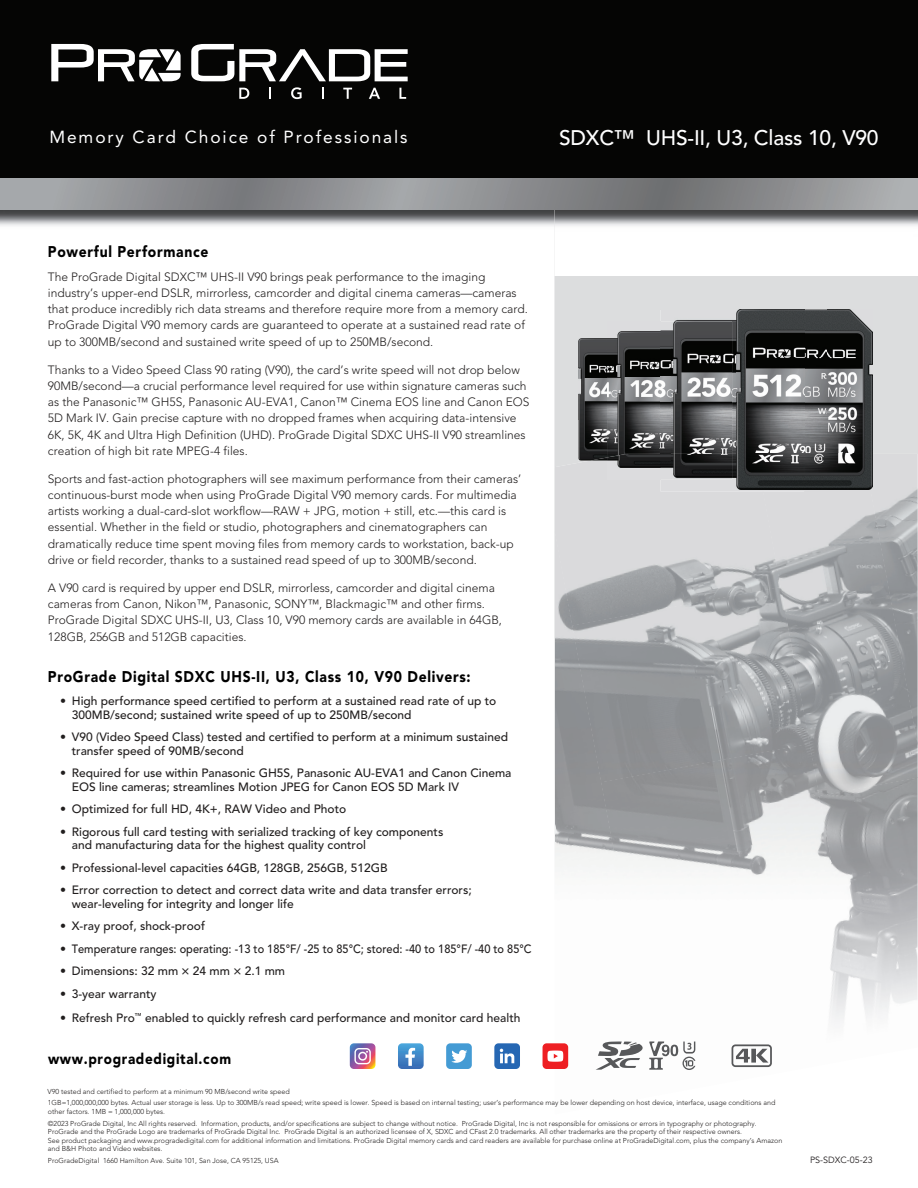
<style>
.page{position:relative;width:918px;height:1188px;background:#fff}
.page>*{position:absolute;margin:0;border:0;box-sizing:border-box;transform-origin:0 0}
.t1{font:500 21px "Avenir";letter-spacing:-.01em;color:#fff}
.t2{font:17.4px "Avenir";letter-spacing:.11em;color:#fff}
.t3{font:900 15.45px "Avenir";letter-spacing:.05em;color:#000;scale:.9 1}
.t4{font:900 15px "Avenir";letter-spacing:.05em;color:#000;scale:.9 1}
.t5{font:300 12px/16.2px "Avenir";color:#211e1e}
.t6{font:500 12px/13.5px "Avenir";color:#211e1e}
.t7{font:9px "Avenir";color:#231f20}
.t8{font:300 7.2px/11.6px "Avenir";color:#211e1e}
</style>
<div class="page">
<div style="left:554px;top:276px;width:364px;height:549px;background:#dcddde"></div>
<img style="left:0;top:210px;width:554px;height:16px">
<img style="left:554px;top:210px;width:364px;height:19px">
<div style="left:0;top:0;width:918px;height:179px;background:#050504"></div>
<svg style="left:0;top:179px;width:918px;height:31px;background:#8d8f91"></svg>
<img style="left:555px;top:461px;width:208px;height:126px">
<div style="left:873px;top:454px;width:45px;height:35px;background:#dadadc"></div>
<img style="left:555px;top:531px;width:104px;height:292px">
<img style="left:763px;top:489px;width:155px;height:289px">
<img style="left:572px;top:587px;width:238px;height:196px">
<img style="left:555px;top:823px;width:46px;height:246px">
<img style="left:601px;top:744px;width:238px;height:132px">
<img style="left:819px;top:778px;width:99px;height:238px">
<img style="left:695px;top:900px;width:173px;height:168px">
<img style="left:578px;top:338px;width:29px;height:123px">
<img style="left:590px;top:457px;width:17px;height:4px">
<img style="left:607px;top:322px;width:54px;height:132px">
<img style="left:607px;top:454px;width:54px;height:26px">
<img style="left:661px;top:310px;width:76px;height:144px">
<img style="left:661px;top:454px;width:143px;height:37px">
<img style="left:661px;top:322px;width:71px;height:158px">
<img style="left:661px;top:338px;width:10px;height:116px">
<svg style="left:661px;top:454px;width:10px;height:7px"></svg>
<img style="left:737px;top:309px;width:45px;height:1px">
<img style="left:782px;top:309px;width:91px;height:49px">
<img style="left:804px;top:358px;width:69px;height:131px">
<img style="left:737px;top:310px;width:67px;height:179px">
<svg style="left:191px;top:44px;width:217px;height:37px"></svg>
<svg style="left:51px;top:44px;width:130px;height:37px"></svg>
<svg style="left:239px;top:88px;width:10px;height:11px"></svg>
<svg style="left:269px;top:88px;width:2px;height:11px"></svg>
<svg style="left:291px;top:87px;width:11px;height:12px"></svg>
<svg style="left:322px;top:88px;width:2px;height:11px"></svg>
<svg style="left:343px;top:88px;width:9px;height:11px"></svg>
<svg style="left:369px;top:88px;width:11px;height:11px"></svg>
<svg style="left:399px;top:88px;width:7px;height:11px"></svg>
<svg style="left:596px;top:1041px;width:47px;height:29px"></svg>
<svg style="left:649px;top:1041px;width:46px;height:29px"></svg>
<svg style="left:732px;top:1044px;width:40px;height:23px"></svg>
<svg style="left:398px;top:1043px;width:26px;height:26px"></svg>
<svg style="left:350px;top:1043px;width:25px;height:26px"></svg>
<div style="left:494px;top:1043px;width:26px;height:26px;background:#2667b3;border-radius:4px"></div>
<svg style="left:500px;top:1049px;width:14px;height:14px"></svg>
<div style="left:543px;top:1043px;width:25px;height:26px;background:#ee1f23;border-radius:4px"></div>
<svg style="left:548px;top:1051px;width:15px;height:11px"></svg>
<div style="left:446px;top:1043px;width:26px;height:26px;background:#449bd4;border-radius:4px"></div>
<svg style="left:451px;top:1050px;width:16px;height:13px"></svg>
<h2 class="t2" style="left:49px;top:127px;width:360px">Memory Card Choice of Professionals</h2>
<h1 class="t1" style="left:559px;top:126px;width:321px">SDXC™ UHS-II, U3, Class 10, V90</h1>
<p class="t3" style="left:48px;top:242px;width:180px">Powerful Performance</p>
<p class="t5" style="left:48px;top:269px;width:481px">The ProGrade Digital SDXC™ UHS-II V90 brings peak performance to the imaging industry’s upper-end DSLR, mirrorless, camcorder and digital cinema cameras—cameras that produce incredibly rich data streams and therefore require more from a memory card.<br>ProGrade Digital V90 memory cards are guaranteed to operate at a sustained read rate of up to 300MB/second and sustained write speed of up to 250MB/second.</p>
<p class="t5" style="left:48px;top:362px;width:483px">Thanks to a Video Speed Class 90 rating (V90), the card’s write speed will not drop below 90MB/second—a crucial performance level required for use within signature cameras such as the Panasonic™ GH5S, Panasonic AU-EVA1, Canon™ Cinema EOS line and Canon EOS 5D Mark IV. Gain precise capture with no dropped frames when acquiring data-intensive 6K, 5K, 4K and Ultra High Definition (UHD). ProGrade Digital SDXC UHS-II V90 streamlines creation of high bit rate MPEG-4 files.</p>
<p class="t5" style="left:48px;top:471px;width:475px">Sports and fast-action photographers will see maximum performance from their cameras’ continuous-burst mode when using ProGrade Digital V90 memory cards. For multimedia artists working a dual-card-slot workflow—RAW + JPG, motion + still, etc.—this card is essential. Whether in the field or studio, photographers and cinematographers can dramatically reduce time spent moving files from memory cards to workstation, back-up drive or field recorder, thanks to a sustained read speed of up to 300MB/second.</p>
<p class="t5" style="left:48px;top:580px;width:456px">A V90 card is required by upper end DSLR, mirrorless, camcorder and digital cinema cameras from Canon, Nikon™, Panasonic, SONY™, Blackmagic™ and other firms.<br>ProGrade Digital SDXC UHS-II, U3, Class 10, V90 memory cards are available in 64GB, 128GB, 256GB and 512GB capacities.</p>
<p class="t3" style="left:48px;top:667px;width:471px">ProGrade Digital SDXC UHS-II, U3, Class 10, V90 Delivers:</p>
<p class="t6" style="left:72px;top:695px;width:426px;text-indent:-11px">• High performance speed certified to perform at a sustained read rate of up to<br>300MB/second; sustained write speed of up to 250MB/second</p>
<p class="t6" style="left:72px;top:731px;width:438px;text-indent:-11px">• V90 (Video Speed Class) tested and certified to perform at a minimum sustained transfer speed of 90MB/second</p>
<p class="t6" style="left:72px;top:767px;width:441px;text-indent:-11px">• Required for use within Panasonic GH5S, Panasonic AU-EVA1 and Canon Cinema<br>EOS line cameras; streamlines Motion JPEG for Canon EOS 5D Mark IV</p>
<p class="t6" style="left:60px;top:803px;width:287px">• Optimized for full HD, 4K+, RAW Video and Photo</p>
<p class="t6" style="left:72px;top:825px;width:373px;text-indent:-11px">• Rigorous full card testing with serialized tracking of key components and manufacturing data for the highest quality control</p>
<p class="t6" style="left:60px;top:861px;width:329px">• Professional-level capacities 64GB, 128GB, 256GB, 512GB</p>
<p class="t6" style="left:72px;top:884px;width:401px;text-indent:-11px">• Error correction to detect and correct data write and data transfer errors; wear-leveling for integrity and longer life</p>
<p class="t6" style="left:60px;top:920px;width:146px">• X-ray proof, shock-proof</p>
<p class="t6" style="left:60px;top:942px;width:473px">• Temperature ranges: operating: -13 to 185°F/ -25 to 85°C; stored: -40 to 185°F/ -40 to 85°C</p>
<p class="t6" style="left:60px;top:965px;width:226px">• Dimensions: 32 mm × 24 mm × 2.1 mm</p>
<p class="t6" style="left:60px;top:987px;width:98px">• 3-year warranty</p>
<p class="t6" style="left:60px;top:1011px;width:462px">• Refresh Pro<sup>™</sup> enabled to quickly refresh card performance and monitor card health</p>
<p class="t4" style="left:48px;top:1049px;width:205px">www.progradedigital.com</p>
<p class="t8" style="left:48px;top:1086px;width:729px">V90 tested and certified to perform at a minimum 90 MB/second write speed<br>1GB=1,000,000,000 bytes. Actual user storage is less. Up to 300MB/s read speed; write speed is lower. Speed is based on internal testing; user’s performance may be lower depending on host device, interface, usage conditions and</p>
<p class="t8" style="left:48px;top:1106px;width:710px">other factors. 1MB = 1,000,000 bytes.<br>©2023 ProGrade Digital, Inc All rights reserved. Information, products, and/or specifications are subject to change without notice. ProGrade Digital, Inc is not responsible for omissions or errors in typography or photography.</p>
<p class="t8" style="left:48px;top:1127px;width:736px;line-height:8.6px">ProGrade and the ProGrade Logo are trademarks of ProGrade Digital Inc. ProGrade Digital is an authorized licensee of X, SDXC and CFast 2.0 trademarks. All other trademarks are the property of their respective owners.<br>See product packaging and www.progradedigital.com for additional information and limitations. ProGrade Digital memory cards and card readers are available for purchase online at ProGradeDigital.com, plus the company’s Amazon and B&amp;H Photo and Video websites.</p>
<p class="t8" style="left:48px;top:1154px;width:232px">ProGradeDigital 1660 Hamilton Ave. Suite 101, San Jose, CA 95125, USA</p>
<p class="t7" style="left:810px;top:1154px;width:64px">PS-SDXC-05-23</p>
</div>
